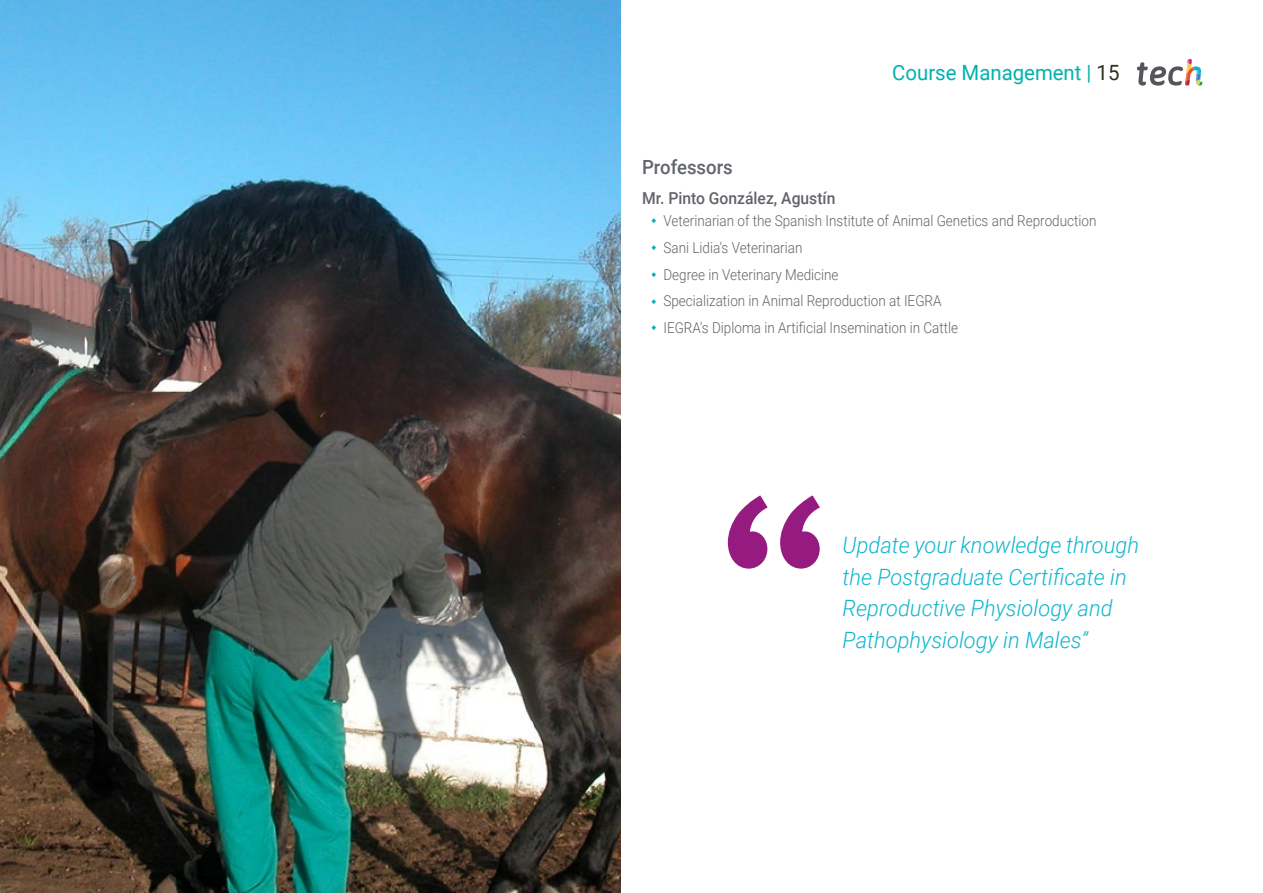
<style>
.page{position:relative;width:1263px;height:893px;background:#fff}
.page>*{position:absolute;margin:0;border:0;box-sizing:border-box;transform-origin:0 0}
.t1{font:italic 300 22.5px/31.5px "Roboto";color:#0fb6cf}
.t2{font:21px "Roboto";color:#00b2af}
.t3{font:500 19.5px "Roboto";color:#61646a;scale:.95 1}
.t4{font:500 16.5px "Roboto";color:#61646a;scale:.95 1}
.t5{font:300 15px/26.7px "Roboto";color:#61646a;scale:.9 1}
.s1{color:#312e20}
</style>
<div class="page">
<img style="left:0;top:0;width:621px;height:893px">
<svg style="left:1137px;top:59px;width:65px;height:27px"></svg>
<svg style="left:728px;top:495px;width:92px;height:74px"></svg>
<h2 class="t2" style="left:892px;top:57px;width:229px">Course Management | <span class="s1">15</span></h2>
<h3 class="t3" style="left:642px;top:154px;width:97px">Professors</h3>
<p class="t4" style="left:642px;top:186px;width:205px">Mr. Pinto González, Agustín</p>
<p class="t5" style="left:663px;top:207px;width:483px">Veterinarian of the Spanish Institute of Animal Genetics and Reproduction Sani Lidia's Veterinarian<br>Degree in Veterinary Medicine<br>Specialization in Animal Reproduction at IEGRA<br>IEGRA's Diploma in Artificial Insemination in Cattle</p>
<h1 class="t1" style="left:843px;top:529px;width:298px">Update your knowledge through the Postgraduate Certificate in<br>Reproductive Physiology and<br>Pathophysiology in Males”</h1>
</div>
